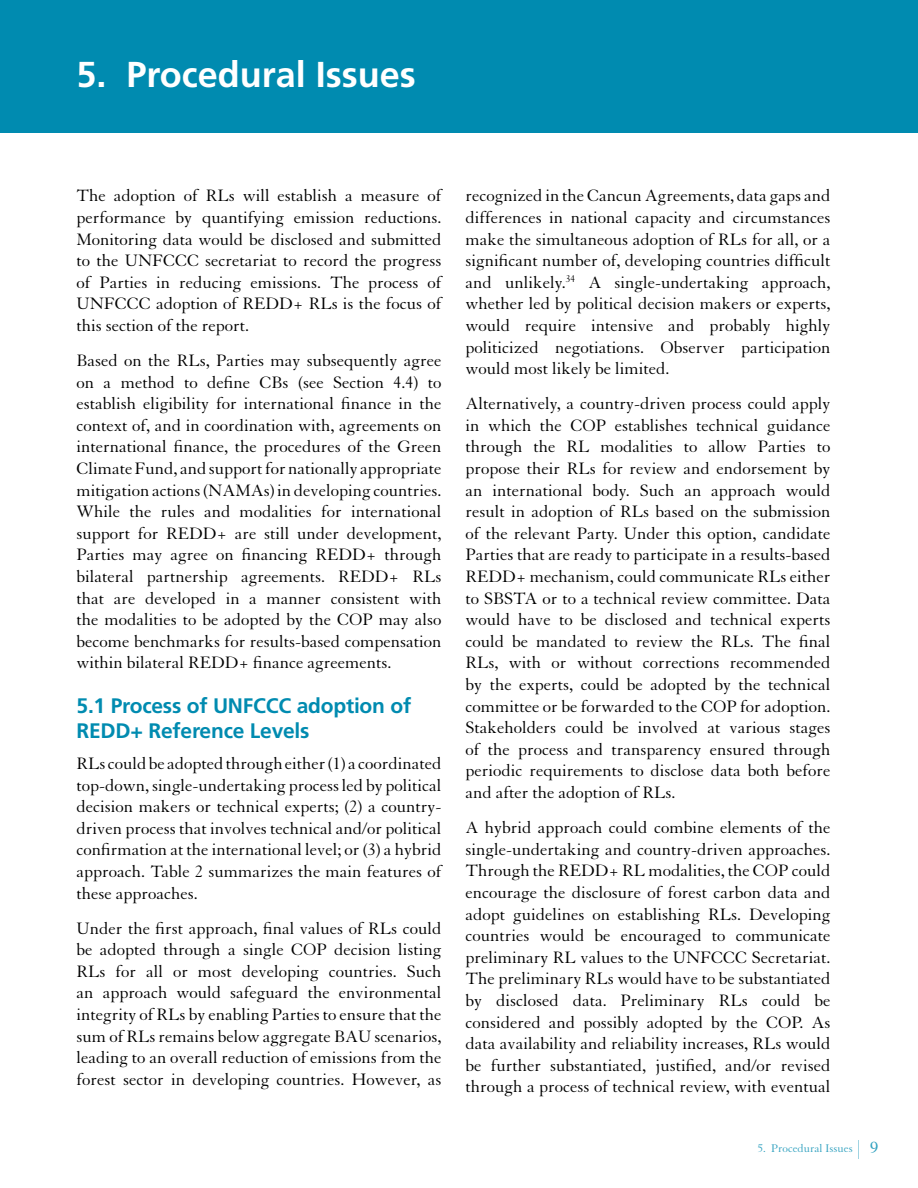
<style>
.page{position:relative;width:918px;height:1188px;background:#fff}
.page>*{position:absolute;margin:0;border:0;box-sizing:border-box;transform-origin:0 0}
.t1{font:700 36px "Frutiger";color:#fff}
.t2{font:700 21px/25.2px "Frutiger";letter-spacing:-.01em;color:#008bb0}
.t3{font:18px/21.6px "Granjon LT Std";color:#000;text-align:justify}
.t4{font:12px "Granjon LT Std";color:#33a2c0}
.s1{font-family:"Times";font-size:16.5px}
</style>
<div class="page">
<svg style="left:858px;top:1140px;width:1px;height:19px"></svg>
<div style="left:0;top:0;width:918px;height:132px;background:#008bb0"></div>
<h1 class="t1" style="left:77px;top:53px;width:341px">5. Procedural Issues</h1>
<p class="t3" style="left:77px;top:185px;width:366px">The adoption of RLs will establish a measure of performance by quantifying emission reductions.<br>Monitoring data would be disclosed and submitted to the UNFCCC secretariat to record the progress of Parties in reducing emissions. The process of UNFCCC adoption of REDD+ RLs is the focus of this section of the report.</p>
<p class="t3" style="left:77px;top:350px;width:367px">Based on the RLs, Parties may subsequently agree on a method to define CBs (see Section 4.4) to establish eligibility for international finance in the context of, and in coordination with, agreements on international finance, the procedures of the Green Climate Fund, and support for nationally appropriate mitigation actions (NAMAs) in developing countries.<br>While the rules and modalities for international support for REDD+ are still under development, Parties may agree on financing REDD+ through bilateral partnership agreements. REDD+ RLs that are developed in a manner consistent with the modalities to be adopted by the COP may also become benchmarks for results-based compensation within bilateral REDD+ finance agreements.</p>
<p class="t2" style="left:77px;top:693px;width:336px">5.1 Process of UNFCCC adoption of<br>REDD+ Reference Levels</p>
<p class="t3" style="left:77px;top:753px;width:366px">RLs could be adopted through either (1) a coordinated top-down, single-undertaking process led by political decision makers or technical experts; (2) a country&shy;driven process that involves technical and/or political confirmation at the international level; or (3) a hybrid approach. Table 2 summarizes the main features of these approaches.</p>
<p class="t3" style="left:77px;top:918px;width:367px">Under the first approach, final values of RLs could be adopted through a single COP decision listing RLs for all or most developing countries. Such an approach would safeguard the environmental integrity of RLs by enabling Parties to ensure that the sum of RLs remains below aggregate BAU scenarios, leading to an overall reduction of emissions from the forest sector in developing countries. However, as</p>
<p class="t3" style="left:466px;top:185px;width:366px">recognized in the Cancun Agreements, data gaps and differences in national capacity and circumstances make the simultaneous adoption of RLs for all, or a significant number of, developing countries difficult and unlikely.<sup>34</sup> A single-undertaking approach, whether led by political decision makers or experts, would require intensive and probably highly politicized negotiations. Observer participation would most likely be limited.</p>
<p class="t3" style="left:466px;top:393px;width:367px">Alternatively, a country-driven process could apply in which the COP establishes technical guidance through the RL modalities to allow Parties to propose their RLs for review and endorsement by an international body. Such an approach would result in adoption of RLs based on the submission of the relevant Party. Under this option, candidate Parties that are ready to participate in a results-based REDD+ mechanism, could communicate RLs either to SBSTA or to a technical review committee. Data would have to be disclosed and technical experts could be mandated to review the RLs. The final RLs, with or without corrections recommended by the experts, could be adopted by the technical committee or be forwarded to the COP for adoption.<br>Stakeholders could be involved at various stages of the process and transparency ensured through periodic requirements to disclose data both before and after the adoption of RLs.</p>
<p class="t3" style="left:466px;top:817px;width:367px">A hybrid approach could combine elements of the single-undertaking and country-driven approaches.<br>Through the REDD+ RL modalities, the COP could encourage the disclosure of forest carbon data and adopt guidelines on establishing RLs. Developing countries would be encouraged to communicate preliminary RL values to the UNFCCC Secretariat.<br>The preliminary RLs would have to be substantiated by disclosed data. Preliminary RLs could be considered and possibly adopted by the COP. As data availability and reliability increases, RLs would be further substantiated, justified, and/or revised through a process of technical review, with eventual</p>
<p class="t4" style="left:758px;top:1142px;width:122px">5. Procedural Issues <span class="s1">9</span></p>
</div>
